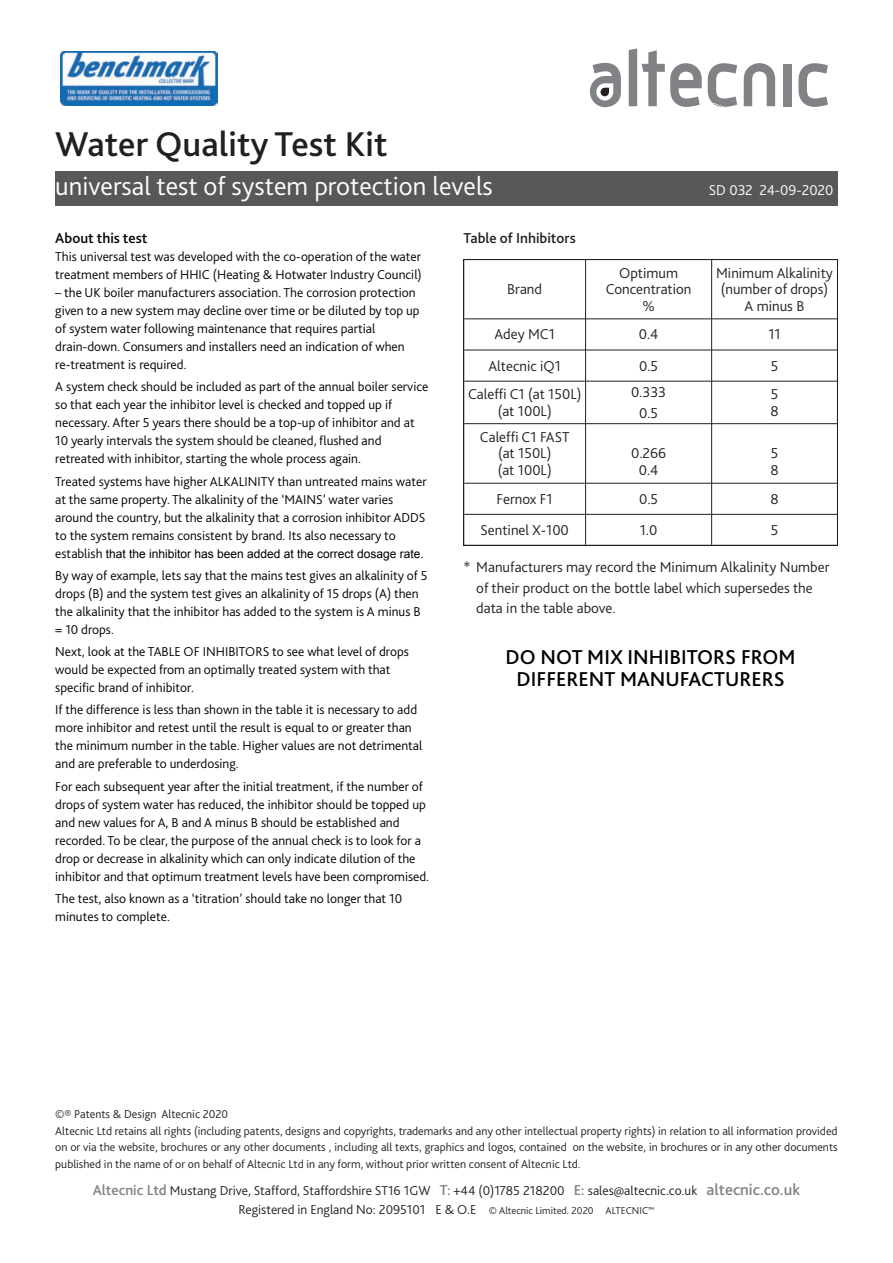
<style>
.page{position:relative;width:893px;height:1263px;background:#fff}
.page>*{position:absolute;margin:0;border:0;box-sizing:border-box;transform-origin:0 0}
.t1{font:500 36px "Bliss 2";color:#231f20}
.t2{font:300 27px "Bliss 2";color:#fff}
.t3{font:500 21px/22.5px "Bliss 2";color:#000;text-align:center}
.t4{font:300 15px/20.5px "Bliss 2";color:#231f20}
.t5{font:500 15px "Bliss 2";color:#231f20}
.t6{font:300 15px "Bliss 2";color:#fff}
.t7{font:500 15px "Bliss 2";color:#000}
.t8{font:300 13.5px/18px "Bliss 2";color:#000}
.t9{font:300 13.5px "Bliss 2";color:#231f20}
.t10{font:300 12px/16.4px "Bliss 2";color:#231f20;text-align:justify}
.t11{font:12px "Arial";color:#000}
.s1{font-family:"Bliss 2";font-weight:300;font-size:13.5px}
.s2{font-weight:500;font-size:15px;color:#808285}
.s3{font-weight:500;font-size:16.5px;color:#808285}
.s4{font-size:10.5px}
</style>
<div class="page">
<svg style="left:629px;top:48px;width:73px;height:59px"></svg>
<svg style="left:708px;top:63px;width:29px;height:44px"></svg>
<svg style="left:744px;top:63px;width:31px;height:43px"></svg>
<div style="left:783px;top:64px;width:9px;height:42px;background:#828487"></div>
<svg style="left:798px;top:63px;width:30px;height:44px"></svg>
<svg style="left:590px;top:63px;width:31px;height:44px"></svg>
<div style="left:55px;top:171px;width:783px;height:34px;background:#57585a"></div>
<img style="left:60px;top:51px;width:157px;height:54px">
<div style="left:463px;top:259px;width:375px;height:286px;border:2px solid #231f20"></div>
<hr style="left:585px;top:260px;width:1px;height:285px;background:#231f20">
<hr style="left:711px;top:260px;width:1px;height:285px;background:#231f20">
<hr style="left:464px;top:318px;width:121px;height:1px;background:#231f20">
<hr style="left:586px;top:318px;width:125px;height:1px;background:#231f20">
<hr style="left:712px;top:318px;width:125px;height:1px;background:#231f20">
<hr style="left:464px;top:350px;width:121px;height:1px;background:#231f20">
<hr style="left:586px;top:350px;width:125px;height:1px;background:#231f20">
<hr style="left:712px;top:350px;width:125px;height:1px;background:#231f20">
<hr style="left:464px;top:381px;width:121px;height:1px;background:#231f20">
<hr style="left:586px;top:381px;width:125px;height:1px;background:#231f20">
<hr style="left:712px;top:381px;width:125px;height:1px;background:#231f20">
<hr style="left:464px;top:423px;width:121px;height:1px;background:#231f20">
<hr style="left:586px;top:423px;width:125px;height:1px;background:#231f20">
<hr style="left:712px;top:423px;width:125px;height:1px;background:#231f20">
<hr style="left:464px;top:483px;width:121px;height:1px;background:#231f20">
<hr style="left:586px;top:483px;width:125px;height:1px;background:#231f20">
<hr style="left:712px;top:483px;width:125px;height:1px;background:#231f20">
<hr style="left:464px;top:514px;width:121px;height:1px;background:#231f20">
<hr style="left:586px;top:514px;width:125px;height:1px;background:#231f20">
<hr style="left:712px;top:514px;width:125px;height:1px;background:#231f20">
<p class="t1" style="left:55px;top:130px;width:334px">Water Quality Test Kit</p>
<p class="t2" style="left:55px;top:176px;width:439px">universal test of system protection levels</p>
<p class="t6" style="left:709px;top:185px;width:126px">SD 032 24-09-2020</p>
<p class="t5" style="left:463px;top:233px;width:114px">Table of Inhibitors</p>
<p class="t7" style="left:55px;top:233px;width:94px">About this test</p>
<p class="t8" style="left:55px;top:249px;width:368px">This universal test was developed with the co-operation of the water treatment members of HHIC (Heating &amp; Hotwater Industry Council)</p>
<p class="t8" style="left:55px;top:285px;width:366px">– the UK boiler manufacturers association. The corrosion protection given to a new system may decline over time or be diluted by top up of system water following maintenance that requires partial drain-down. Consumers and installers need an indication of when re-treatment is required.</p>
<p class="t8" style="left:55px;top:379px;width:375px">A system check should be included as part of the annual boiler service so that each year the inhibitor level is checked and topped up if necessary. After 5 years there should be a top-up of inhibitor and at 10 yearly intervals the system should be cleaned, flushed and retreated with inhibitor, starting the whole process again.</p>
<p class="t8" style="left:55px;top:473px;width:373px">Treated systems have higher ALKALINITY than untreated mains water at the same property. The alkalinity of the ‘MAINS’ water varies around the country, but the alkalinity that a corrosion inhibitor ADDS to the system remains consistent by brand. Its also necessary to</p>
<p class="t11" style="left:55px;top:547px;width:370px"><span class="s1">establish</span> that the inhibitor has been added at the correct dosage rate.</p>
<p class="t8" style="left:55px;top:568px;width:374px">By way of example, lets say that the mains test gives an alkalinity of 5 drops (B) and the system test gives an alkalinity of 15 drops (A) then the alkalinity that the inhibitor has added to the system is A minus B = 10 drops.</p>
<p class="t8" style="left:55px;top:644px;width:355px">Next, look at the TABLE OF INHIBITORS to see what level of drops would be expected from an optimally treated system with that specific brand of inhibitor.</p>
<p class="t8" style="left:55px;top:702px;width:369px">If the difference is less than shown in the table it is necessary to add more inhibitor and retest until the result is equal to or greater than the minimum number in the table. Higher values are not detrimental and are preferable to underdosing.</p>
<p class="t8" style="left:55px;top:778px;width:375px">For each subsequent year after the initial treatment, if the number of drops of system water has reduced, the inhibitor should be topped up and new values for A, B and A minus B should be established and recorded. To be clear, the purpose of the annual check is to look for a drop or decrease in alkalinity which can only indicate dilution of the inhibitor and that optimum treatment levels have been compromised.</p>
<p class="t8" style="left:55px;top:891px;width:348px">The test, also known as a ‘titration’ should take no longer that 10 minutes to complete.</p>
<p class="t4" style="left:716px;top:264px;width:118px">Minimum Alkalinity</p>
<p class="t4" style="left:721px;top:280px;width:109px">(number of drops)</p>
<p class="t4" style="left:745px;top:297px;width:61px">A minus B</p>
<p class="t4" style="left:619px;top:264px;width:60px">Optimum</p>
<p class="t4" style="left:606px;top:280px;width:87px">Concentration</p>
<p class="t4" style="left:642px;top:297px;width:14px">%</p>
<p class="t4" style="left:507px;top:280px;width:36px">Brand</p>
<p class="t4" style="left:494px;top:326px;width:62px">Adey MC1</p>
<p class="t4" style="left:639px;top:326px;width:21px">0.4</p>
<p class="t4" style="left:768px;top:326px;width:14px">11</p>
<p class="t4" style="left:488px;top:357px;width:74px">Altecnic iQ1</p>
<p class="t4" style="left:639px;top:357px;width:21px">0.5</p>
<p class="t4" style="left:771px;top:357px;width:9px">5</p>
<p class="t4" style="left:468px;top:385px;width:115px">Caleffi C1 (at 150L)</p>
<p class="t4" style="left:498px;top:402px;width:56px">(at 100L)</p>
<p class="t4" style="left:631px;top:383px;width:37px">0.333</p>
<p class="t4" style="left:639px;top:404px;width:21px">0.5</p>
<p class="t4" style="left:771px;top:385px;width:9px">5</p>
<p class="t4" style="left:770px;top:402px;width:10px">8</p>
<p class="t4" style="left:480px;top:428px;width:91px">Caleffi C1 FAST</p>
<p class="t4" style="left:498px;top:445px;width:55px">(at 150L)</p>
<p class="t4" style="left:498px;top:461px;width:56px">(at 100L)</p>
<p class="t4" style="left:631px;top:445px;width:37px">0.266</p>
<p class="t4" style="left:639px;top:461px;width:21px">0.4</p>
<p class="t4" style="left:771px;top:445px;width:9px">5</p>
<p class="t4" style="left:770px;top:461px;width:10px">8</p>
<p class="t4" style="left:497px;top:490px;width:58px">Fernox F1</p>
<p class="t4" style="left:639px;top:490px;width:21px">0.5</p>
<p class="t4" style="left:770px;top:490px;width:10px">8</p>
<p class="t4" style="left:481px;top:521px;width:90px">Sentinel X-100</p>
<p class="t4" style="left:640px;top:521px;width:19px">1.0</p>
<p class="t4" style="left:771px;top:521px;width:9px">5</p>
<p class="t4" style="left:476px;top:558px;width:355px;text-indent:-13px">* Manufacturers may record the Minimum Alkalinity Number of their product on the bottle label which supersedes the data in the table above.</p>
<p class="t3" style="left:506px;top:648px;width:291px">DO NOT MIX INHIBITORS FROM<br>DIFFERENT MANUFACTURERS</p>
<p class="t10" style="left:55px;top:1107px;width:174px">©® Patents &amp; Design Altecnic 2020</p>
<p class="t10" style="left:55px;top:1124px;width:784px">Altecnic Ltd retains all rights (including patents, designs and copyrights, trademarks and any other intellectual property rights) in relation to all information provided on or via the website, brochures or any other documents , including all texts, graphics and logos, contained on the website, in brochures or in any other documents published in the name of or on behalf of Altecnic Ltd in any form, without prior written consent of Altecnic Ltd.</p>
<p class="t9" style="left:93px;top:1185px;width:709px"><span class="s2">Altecnic Ltd</span> Mustang Drive, Stafford, Staffordshire ST16 1GW <span class="s2">T:</span> +44 (0)1785 218200 <span class="s2">E:</span> sales@altecnic.co.uk <span class="s3">altecnic.co.uk</span></p>
<p class="t9" style="left:238px;top:1204px;width:417px">Registered in England No: 2095101 E &amp; O.E <span class="s4">© Altecnic Limited. 2020 ALTECNIC</span><sup>™</sup></p>
</div>
